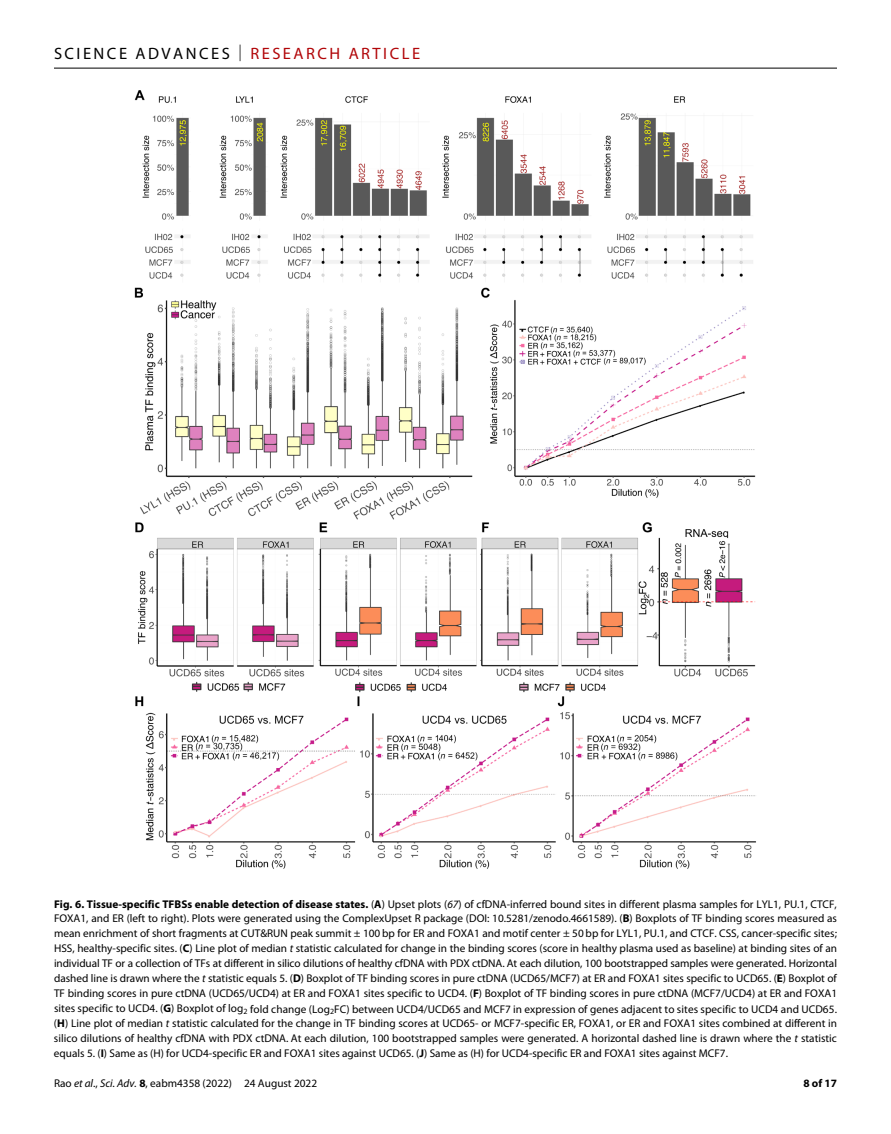
<style>
.page{position:relative;width:891px;height:1134px;background:#fff}
.page>*{position:absolute;margin:0;border:0;box-sizing:border-box;transform-origin:0 0}
.t1{font:16.5px "Myriad Pro";letter-spacing:.15em;color:#000}
.t2{font:11.25px/15px "Myriad Pro";color:#000;text-align:justify}
.t3{font:700 11.25px "Myriad Pro";color:#000}
.s1{font-weight:300}
.s2{color:#b10508}
.s3{font-weight:700}
.s4{font-style:italic}
</style>
<div class="page">
<hr style="left:54px;top:68px;width:783px;height:1px;background:#000">
<img style="left:134px;top:90px;width:622px;height:779px">
<h1 class="t1" style="left:54px;top:40px;width:368px">SCIENCE ADVANCES <span class="s1">|</span> <span class="s2">RESEARCH ARTICLE</span></h1>
<p class="t2" style="left:54px;top:896px;width:785px"><span class="s3">Fig. 6. Tissue-specific TFBSs enable detection of disease states.</span> (<span class="s3">A</span>) Upset plots (<span class="s4">67</span>) of cfDNA-inferred bound sites in different plasma samples for LYL1, PU.1, CTCF, FOXA1, and ER (left to right). Plots were generated using the ComplexUpset R package (DOI: 10.5281/zenodo.4661589). (<span class="s3">B</span>) Boxplots of TF binding scores measured as mean enrichment of short fragments at CUT&amp;RUN peak summit ± 100 bp for ER and FOXA1 and motif center ± 50 bp for LYL1, PU.1, and CTCF. CSS, cancer-specific sites; HSS, healthy-specific sites. (<span class="s3">C</span>) Line plot of median <span class="s4">t</span> statistic calculated for change in the binding scores (score in healthy plasma used as baseline) at binding sites of an individual TF or a collection of TFs at different in silico dilutions of healthy cfDNA with PDX ctDNA. At each dilution, 100 bootstrapped samples were generated. Horizontal dashed line is drawn where the <span class="s4">t</span> statistic equals 5. (<span class="s3">D</span>) Boxplot of TF binding scores in pure ctDNA (UCD65/MCF7) at ER and FOXA1 sites specific to UCD65. (<span class="s3">E</span>) Boxplot of TF binding scores in pure ctDNA (UCD65/UCD4) at ER and FOXA1 sites specific to UCD4. (<span class="s3">F</span>) Boxplot of TF binding scores in pure ctDNA (MCF7/UCD4) at ER and FOXA1 sites specific to UCD4. (<span class="s3">G</span>) Boxplot of log<sub>2</sub> fold change (Log<sub>2</sub>FC) between UCD4/UCD65 and MCF7 in expression of genes adjacent to sites specific to UCD4 and UCD65. (<span class="s3">H</span>) Line plot of median <span class="s4">t</span> statistic calculated for the change in TF binding scores at UCD65- or MCF7-specific ER, FOXA1, or ER and FOXA1 sites combined at different in silico dilutions of healthy cfDNA with PDX ctDNA. At each dilution, 100 bootstrapped samples were generated. A horizontal dashed line is drawn where the <span class="s4">t</span> statistic equals 5. (<span class="s3">I</span>) Same as (H) for UCD4-specific ER and FOXA1 sites against UCD65. (<span class="s3">J</span>) Same as (H) for UCD4-specific ER and FOXA1 sites against MCF7.</p>
<p class="t2" style="left:54px;top:1076px;width:265px">Rao <span class="s4">et al</span>., <span class="s4">Sci. Adv.</span> <span class="s3">8</span>, eabm4358 (2022) 24 August 2022</p>
<p class="t3" style="left:803px;top:1074px;width:35px">8 of 17</p>
</div>
